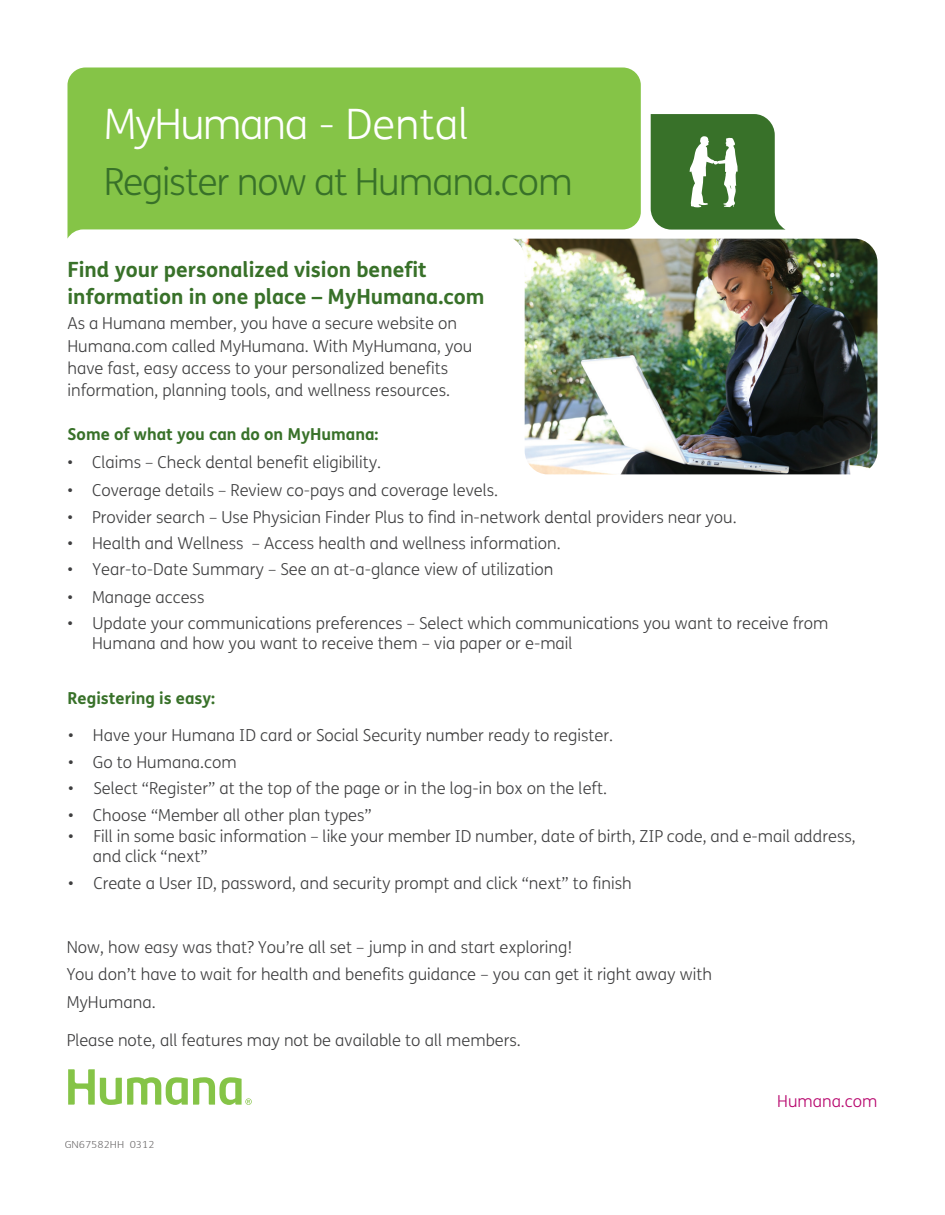
<style>
.page{position:relative;width:945px;height:1215px;background:#fff}
.page>*{position:absolute;margin:0;border:0;box-sizing:border-box;transform-origin:0 0}
.t1{font:300 42px "FS Humana";letter-spacing:-.04em;color:#fff}
.t2{font:300 37.5px "FS Humana";letter-spacing:-.03em;color:#387129}
.t3{font:700 21px/27.6px "FS Humana";color:#387129}
.t4{font:300 16.5px/22.2px "FS Humana";color:#3e3e3f}
.t5{font:700 16.5px "FS Humana";color:#387129}
.t6{font:300 16.5px "FS Humana";color:#b7046c}
.t7{font:300 9.75px "FS Humana";color:#231f20;scale:1.12 1}
</style>
<div class="page">
<div style="left:68px;top:68px;width:573px;height:171px;background:#85c447"></div>
<img style="left:513px;top:239px;width:365px;height:235px">
<svg style="left:651px;top:114px;width:135px;height:116px"></svg>
<svg style="left:68px;top:1069px;width:184px;height:36px"></svg>
<h1 class="t1" style="left:104px;top:95px;width:366px">MyHumana - Dental</h1>
<h2 class="t2" style="left:104px;top:156px;width:470px">Register now at Humana.com</h2>
<p class="t3" style="left:68px;top:255px;width:419px">Find your personalized vision benefit information in one place – MyHumana.com</p>
<p class="t4" style="left:68px;top:312px;width:407px">As a Humana member, you have a secure website on Humana.com called MyHumana. With MyHumana, you have fast, easy access to your personalized benefits information, planning tools, and wellness resources.</p>
<p class="t5" style="left:68px;top:421px;width:313px">Some of what you can do on MyHumana:</p>
<p class="t4" style="left:67px;top:451px;width:315px">• Claims – Check dental benefit eligibility.</p>
<p class="t4" style="left:67px;top:478px;width:432px">• Coverage details – Review co-pays and coverage levels.</p>
<p class="t4" style="left:67px;top:505px;width:671px">• Provider search – Use Physician Finder Plus to find in-network dental providers near you.</p>
<p class="t4" style="left:67px;top:532px;width:495px">• Health and Wellness – Access health and wellness information.</p>
<p class="t4" style="left:67px;top:558px;width:487px">• Year-to-Date Summary – See an at-a-glance view of utilization</p>
<p class="t4" style="left:67px;top:585px;width:139px">• Manage access</p>
<p class="t4" style="left:92px;top:612px;width:738px;line-height:20.2px;text-indent:-25px">• Update your communications preferences – Select which communications you want to receive from<br>Humana and how you want to receive them – via paper or e-mail</p>
<p class="t5" style="left:67px;top:685px;width:149px">Registering is easy:</p>
<p class="t4" style="left:68px;top:724px;width:546px">• Have your Humana ID card or Social Security number ready to register.</p>
<p class="t4" style="left:68px;top:750px;width:170px">• Go to Humana.com</p>
<p class="t4" style="left:68px;top:777px;width:540px">• Select “Register” at the top of the page or in the log-in box on the left.</p>
<p class="t4" style="left:68px;top:804px;width:305px">• Choose “Member all other plan types”</p>
<p class="t4" style="left:93px;top:826px;width:764px;line-height:19.8px;text-indent:-25px">• Fill in some basic information – like your member ID number, date of birth, ZIP code, and e-mail address, and click “next”</p>
<p class="t4" style="left:68px;top:871px;width:565px">• Create a User ID, password, and security prompt and click “next” to finish</p>
<p class="t4" style="left:67px;top:933px;width:647px;line-height:27.5px">Now, how easy was that? You’re all set – jump in and start exploring!<br>You don’t have to wait for health and benefits guidance – you can get it right away with<br>MyHumana.</p>
<p class="t4" style="left:67px;top:1029px;width:456px">Please note, all features may not be available to all members.</p>
<p class="t7" style="left:64px;top:1137px;width:82px">GN67582HH 0312</p>
<p class="t6" style="left:777px;top:1090px;width:102px">Humana.com</p>
</div>
